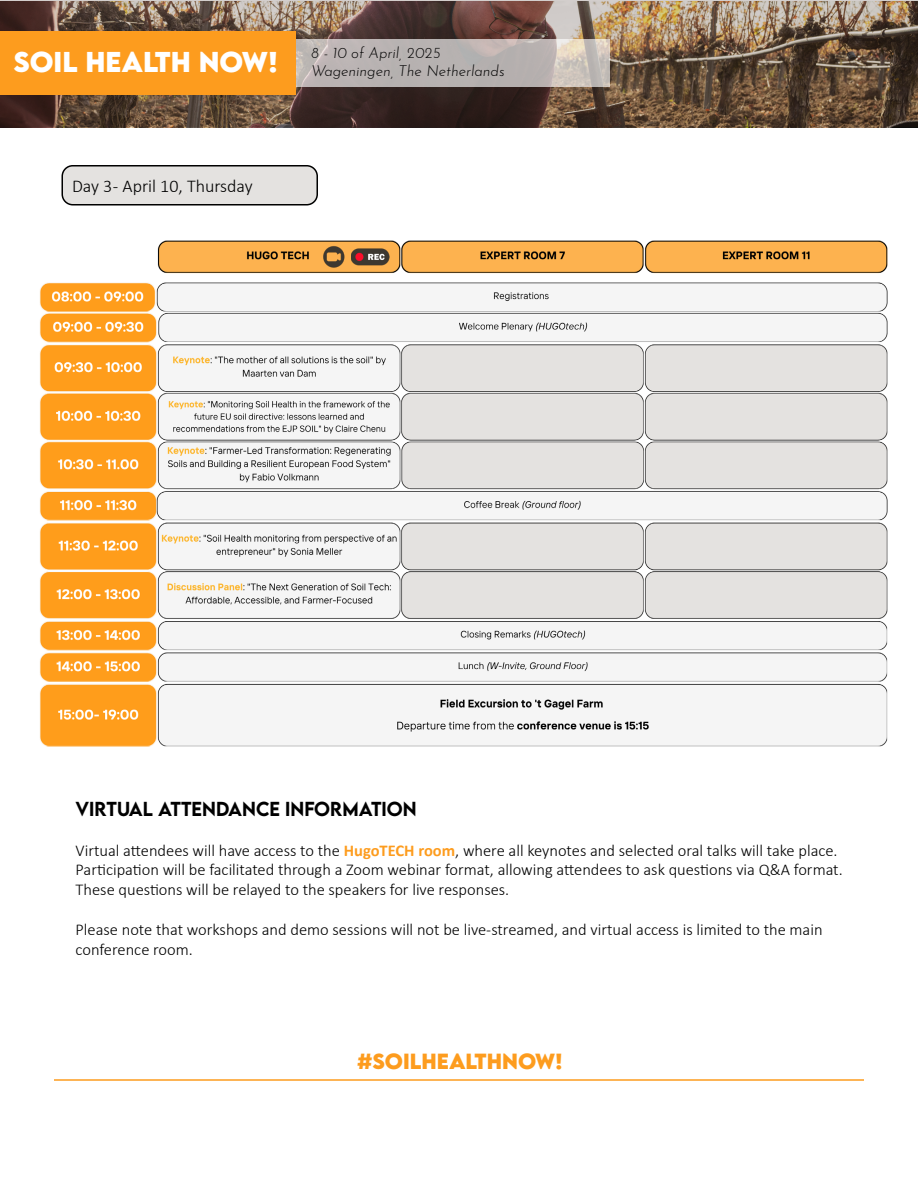
<style>
.page{position:relative;width:918px;height:1188px;background:#fff}
.page>*{position:absolute;margin:0;border:0;box-sizing:border-box;transform-origin:0 0}
.t1{font:700 25.5px "LEMONMILK";color:#fff}
.t2{font:700 19.5px "LEMONMILK";color:#fd9c1e}
.t3{font:500 18px "LEMONMILK";color:#000}
.t4{font:300 18px "Calibri";color:#000}
.t5{font:300 16.5px/19.8px "Calibri";color:#000}
.t6{font:italic 300 15px "Josefin Sans";color:#000}
.s1{font-weight:700;color:#fd9c1e}
</style>
<div class="page">
<img style="left:0;top:0;width:918px;height:127px">
<svg style="left:296px;top:39px;width:314px;height:48px;background:#bdb6b4"></svg>
<div style="left:0;top:31px;width:296px;height:63px;background:#fd9c1e"></div>
<img style="left:40px;top:240px;width:848px;height:507px">
<hr style="left:54px;top:1079px;width:810px;height:2px;background:#fd9c1e">
<div style="left:62px;top:166px;width:255px;height:39px;background:#e4e2e0;border-radius:10px"></div>
<div style="left:62px;top:165px;width:256px;height:41px;border:2px solid #000;border-radius:10px"></div>
<img style="left:358px;top:246px;width:31px;height:21px">
<img style="left:306px;top:240px;width:52px;height:40px">
<h1 class="t1" style="left:14px;top:45px;width:266px">SOIL HEALTH NOW!</h1>
<p class="t6" style="left:311px;top:41px;width:131px">8 - 10 of April, 2025</p>
<p class="t6" style="left:311px;top:59px;width:195px">Wageningen, The Netherlands</p>
<p class="t4" style="left:72px;top:175px;width:182px">Day 3 - April 10, Thursday</p>
<p class="t3" style="left:76px;top:797px;width:343px">VIRTUAL ATTENDANCE INFORMATION</p>
<p class="t5" style="left:76px;top:840px;width:769px">Virtual attendees will have access to the <span class="s1">HugoTECH room</span>, where all keynotes and selected oral talks will take place.<br>Participation will be facilitated through a Zoom webinar format, allowing attendees to ask questions via Q&amp;A format.<br>These questions will be relayed to the speakers for live responses.</p>
<p class="t5" style="left:76px;top:919px;width:749px">Please note that workshops and demo sessions will not be live-streamed, and virtual access is limited to the main conference room.</p>
<p class="t2" style="left:357px;top:1048px;width:94px">#SOILHEALTH</p>
<p class="t2" style="left:502px;top:1048px;width:62px">NOW!</p>
</div>
